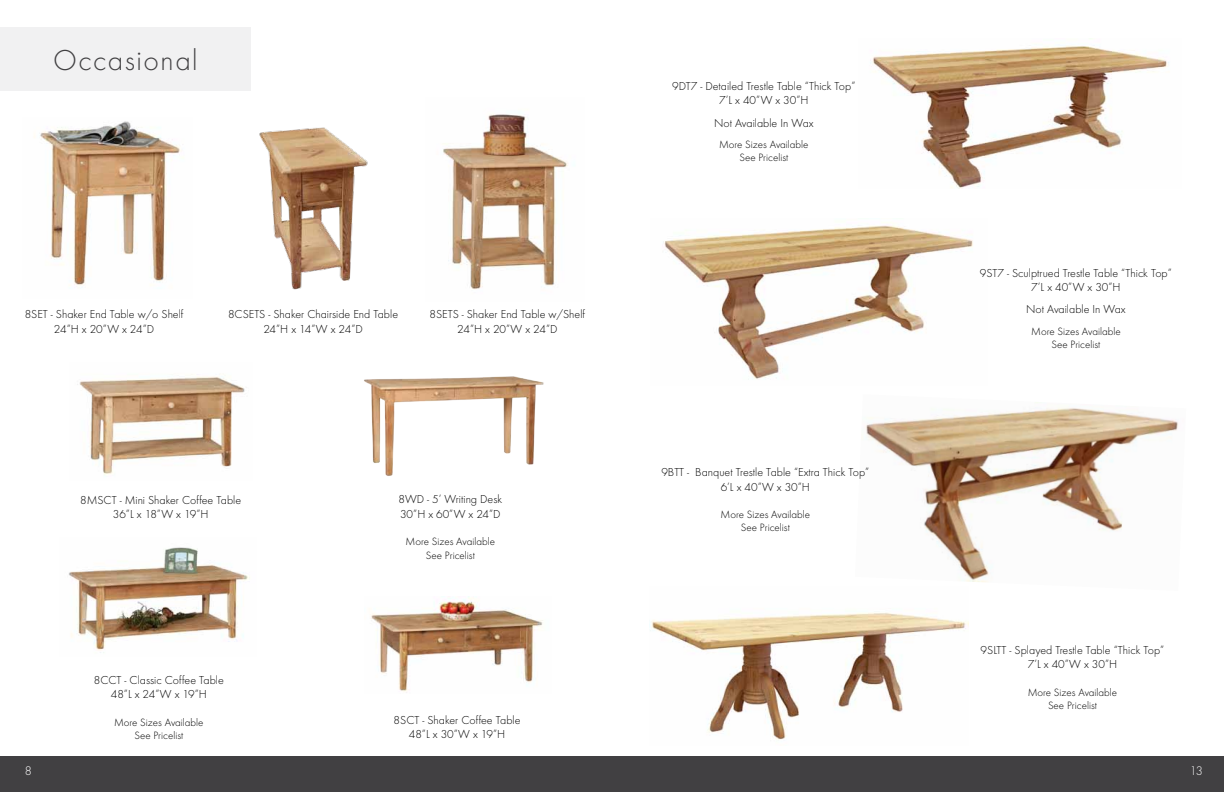
<style>
.page{position:relative;width:1224px;height:792px;background:#fff}
.page>*{position:absolute;margin:0;border:0;box-sizing:border-box;transform-origin:0 0}
.t1{font:300 30px "Futura T";letter-spacing:.05em;color:#414042}
.t2{font:300 13px "Futura T";color:#fff}
.t3{font:300 12px/14.4px "Futura T";color:#000;text-align:center}
.t4{font:300 11px/13.2px "Futura T";color:#000;text-align:center}
</style>
<div class="page">
<div style="left:0;top:756px;width:1224px;height:36px;background:#414042"></div>
<div style="left:0;top:27px;width:250px;height:64px;background:#f1f1f2"></div>
<img style="left:443px;top:114px;width:125px;height:176px">
<img style="left:34px;top:121px;width:147px;height:165px">
<img style="left:371px;top:598px;width:172px;height:95px">
<img style="left:69px;top:547px;width:181px;height:106px">
<img style="left:77px;top:374px;width:168px;height:101px">
<img style="left:259px;top:127px;width:109px;height:163px">
<img style="left:649px;top:612px;width:320px;height:128px">
<img style="left:870px;top:46px;width:299px;height:143px">
<img style="left:664px;top:225px;width:309px;height:154px">
<img style="left:364px;top:376px;width:180px;height:100px">
<img style="left:865px;top:402px;width:314px;height:180px">
<h1 class="t1" style="left:53px;top:42px;width:146px">Occasional</h1>
<p class="t3" style="left:25px;top:307px;width:160px">8SET - Shaker End Table w/o Shelf<br>24”H x 20”W x 24”D</p>
<p class="t3" style="left:228px;top:307px;width:172px">8CSETS - Shaker Chairside End Table<br>24”H x 14”W x 24”D</p>
<p class="t3" style="left:430px;top:307px;width:157px">8SETS - Shaker End Table w/Shelf<br>24”H x 20”W x 24”D</p>
<p class="t3" style="left:80px;top:492px;width:163px">8MSCT - Mini Shaker Coffee Table<br>36”L x 18”W x 19”H</p>
<p class="t3" style="left:398px;top:492px;width:105px;text-align:left">8WD - 5’ Writing Desk<br>30”H x 60”W x 24”D</p>
<p class="t4" style="left:406px;top:535px;width:91px">More Sizes Available<br>See Pricelist</p>
<p class="t3" style="left:94px;top:673px;width:132px">8CCT - Classic Coffee Table<br>48”L x 24”W x 19”H</p>
<p class="t4" style="left:114px;top:716px;width:91px">More Sizes Available<br>See Pricelist</p>
<p class="t3" style="left:394px;top:712px;width:128px">8SCT - Shaker Coffee Table<br>48”L x 30”W x 19”H</p>
<p class="t3" style="left:672px;top:79px;width:185px">9DT7 - Detailed Trestle Table “Thick Top”<br>7’L x 40”W x 30”H</p>
<p class="t3" style="left:714px;top:116px;width:101px">Not Available In Wax</p>
<p class="t4" style="left:719px;top:138px;width:91px">More Sizes Available<br>See Pricelist</p>
<p class="t3" style="left:661px;top:465px;width:209px">9BTT - Banquet Trestle Table “Extra Thick Top”<br>6’L x 40”W x 30”H</p>
<p class="t4" style="left:721px;top:508px;width:91px">More Sizes Available<br>See Pricelist</p>
<p class="t3" style="left:980px;top:265px;width:193px">9ST7 - Sculptrued Trestle Table “Thick Top”<br>7’L x 40”W x 30”H</p>
<p class="t3" style="left:1026px;top:302px;width:101px">Not Available In Wax</p>
<p class="t4" style="left:1031px;top:324px;width:91px">More Sizes Available<br>See Pricelist</p>
<p class="t3" style="left:981px;top:642px;width:185px">9SLTT - Splayed Trestle Table “Thick Top”<br>7’L x 40”W x 30”H</p>
<p class="t4" style="left:1028px;top:685px;width:91px">More Sizes Available<br>See Pricelist</p>
<p class="t2" style="left:25px;top:763px;width:9px">8</p>
<p class="t2" style="left:1190px;top:763px;width:15px">13</p>
</div>
